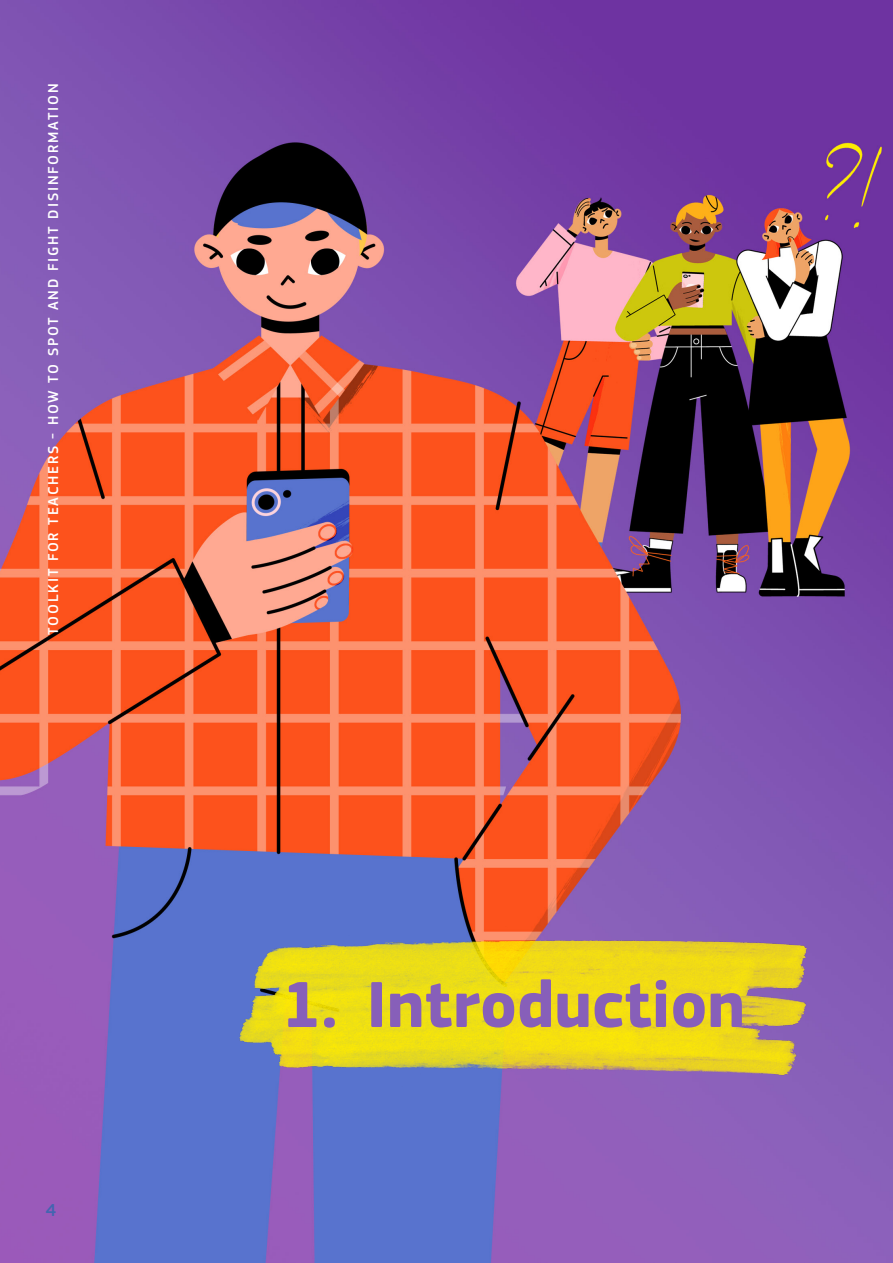
<style>
.page{position:relative;width:893px;height:1263px;background:#fff}
.page>*{position:absolute;margin:0;border:0;box-sizing:border-box;transform-origin:0 0}
.t1{font:700 67.5px "EC Square Sans Pro";color:#875fb9}
.t2{font:500 18px "EC Square Sans Pro";color:#4365b0}
.t3{font:500 15px "EC Square Sans Pro";letter-spacing:.12em;color:#fff}
</style>
<div class="page">
<img style="left:0;top:0;width:893px;height:1263px">
<img style="left:240px;top:927px;width:589px;height:162px">
<p class="t3" style="left:44px;top:634px;width:553px;rotate:-90deg">TOOLKIT FOR TEACHERS - HOW TO SPOT AND FIGHT DISINFORMATION</p>
<p class="t2" style="left:46px;top:1199px;width:12px">4</p>
<h1 class="t1" style="left:281px;top:964px;width:465px">1. Introduction</h1>
</div>
